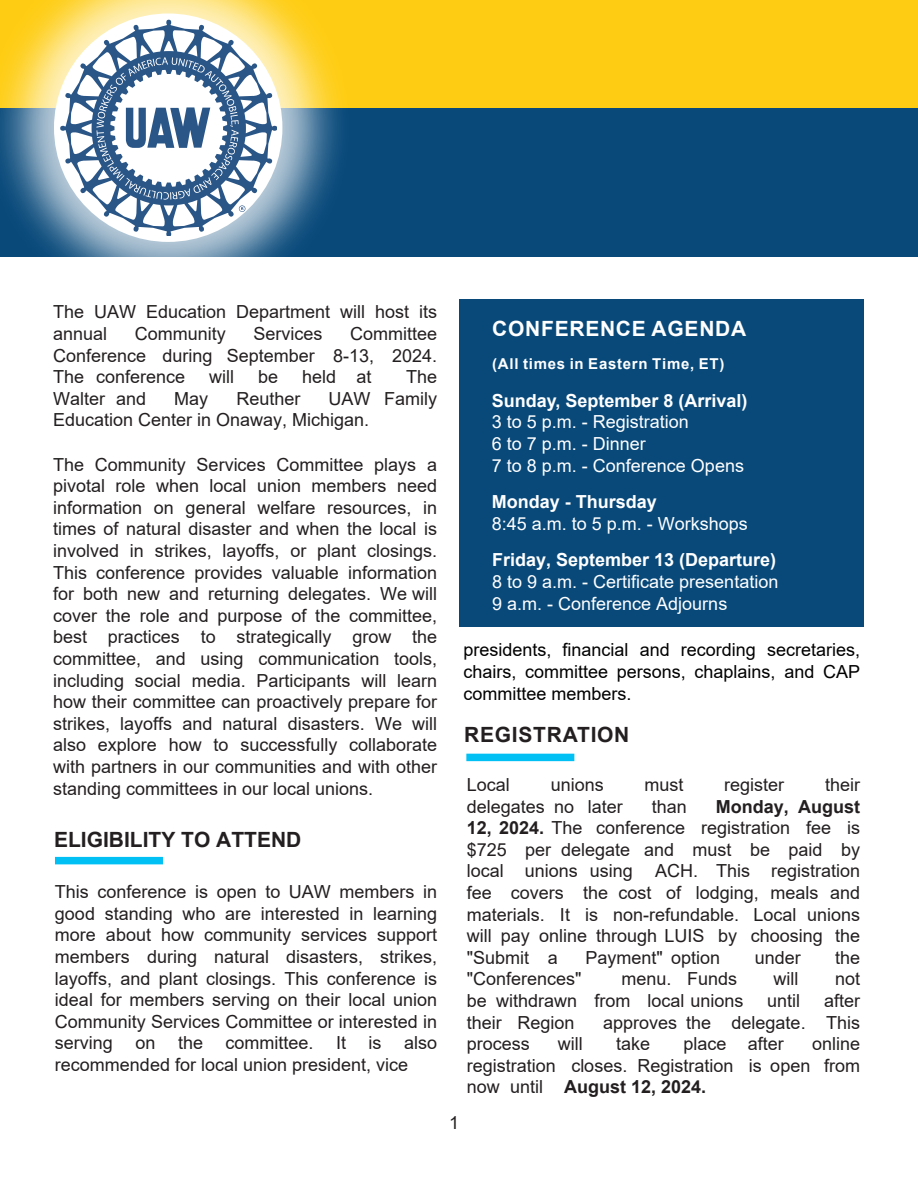
<style>
.page{position:relative;width:918px;height:1188px;background:#fff}
.page>*{position:absolute;margin:0;border:0;box-sizing:border-box;transform-origin:0 0}
.t1{font:700 21px "Arial";color:#231f20}
.t2{font:700 21px "Arial";letter-spacing:.035em;color:#fff}
.t3{font:700 21px "Arial";letter-spacing:.035em;color:#231f20}
.t4{font:18px/21.6px "Arial";color:#231f20;text-align:justify}
.t5{font:18px/21.6px "Arial";color:#fff}
.t6{font:18px/21.6px "Arial";color:#000;text-align:justify}
.t7{font:700 15px "Arial";letter-spacing:.05em;color:#fff}
.s1{font-style:inherit}
.s2{font-weight:700}
</style>
<div class="page">
<div style="left:459px;top:299px;width:405px;height:328px;background:#08497a"></div>
<div style="left:0;top:0;width:918px;height:108px;background:#fecd13"></div>
<div style="left:0;top:108px;width:918px;height:148px;background:#08497a"></div>
<div style="left:0;top:0;width:353px;height:312px;background:#fff;opacity:.75"></div>
<div style="left:54px;top:14px;width:228px;height:228px;background:#fff;border-radius:50%"></div>
<div style="left:55px;top:857px;width:108px;height:7px;background:#00c0f4"></div>
<hr style="left:915px;top:0;width:3px;height:312px;background:#fff;opacity:.75">
<svg style="left:60px;top:20px;width:216px;height:216px"></svg>
<svg style="left:198px;top:66px;width:13px;height:9px"></svg>
<svg style="left:222px;top:161px;width:7px;height:7px"></svg>
<svg style="left:126px;top:107px;width:84px;height:41px"></svg>
<svg style="left:239px;top:205px;width:6px;height:7px"></svg>
<div style="left:466px;top:754px;width:108px;height:7px;background:#00c0f4"></div>
<p class="t4" style="left:53px;top:301px;width:386px">The UAW Education Department will host its annual</p>
<p class="t4" style="left:53px;top:323px;width:386px;text-indent:297px">Committee Conference during <span class="s1">September 8-13</span>, 2024.<br>The conference</p>
<p class="t4" style="left:135px;top:323px;width:93px">Community</p>
<p class="t4" style="left:254px;top:323px;width:71px">Services</p>
<p class="t4" style="left:209px;top:366px;width:26px">will</p>
<p class="t4" style="left:258px;top:366px;width:22px">be</p>
<p class="t4" style="left:302px;top:366px;width:71px">held at</p>
<p class="t4" style="left:406px;top:366px;width:33px">The</p>
<p class="t4" style="left:53px;top:388px;width:386px;text-indent:275px">UAW Family<br>Education Center in Onaway, Michigan.</p>
<p class="t4" style="left:53px;top:453px;width:386px">The Community Services Committee plays a pivotal role when local union members need information on general welfare resources, in times of natural disaster and when the local is involved in strikes, layoffs, or plant closings.<br>This conference provides valuable information for both new and returning delegates. We will cover the role and purpose of the committee, best practices to strategically grow the committee, and using communication tools, including social media. Participants will learn how their committee can proactively prepare for strikes, layoffs and natural disasters. We will also explore how to successfully collaborate with partners in our communities and with other standing committees in our local unions.</p>
<p class="t1" style="left:54px;top:825px;width:249px">ELIGIBILITY TO ATTEND</p>
<p class="t4" style="left:55px;top:881px;width:384px">This conference is open to UAW members in good standing who are interested in learning more about how community services support members during natural disasters, strikes, layoffs, and plant closings. This conference is ideal for members serving on their local union Community Services Committee or interested in serving</p>
<p class="t4" style="left:53px;top:388px;width:95px">Walter and</p>
<p class="t4" style="left:174px;top:388px;width:36px">May</p>
<p class="t4" style="left:236px;top:388px;width:66px">Reuther</p>
<p class="t4" style="left:55px;top:1032px;width:384px;text-indent:349px">also recommended for local union president, vice</p>
<p class="t4" style="left:136px;top:1032px;width:22px">on</p>
<p class="t4" style="left:178px;top:1032px;width:27px">the</p>
<p class="t4" style="left:226px;top:1032px;width:90px">committee.</p>
<p class="t4" style="left:336px;top:1032px;width:12px">It</p>
<p class="t4" style="left:369px;top:1032px;width:14px">is</p>
<p class="t2" style="left:492px;top:314px;width:256px">CONFERENCE AGENDA</p>
<p class="t7" style="left:492px;top:353px;width:234px">(All times in Eastern Time, ET)</p>
<p class="t5" style="left:492px;top:390px;width:257px"><span class="s2">Sunday,</span> <span class="s2">September 8</span> <span class="s2">(Arrival)<br></span>3 to 5 p.m. - Registration<br>6 to 7 p.m. - Dinner<br>7 to 8 p.m. - Conference Opens</p>
<p class="t5" style="left:492px;top:491px;width:258px"><span class="s2">Monday - Thursday<br></span>8:45 a.m. to 5 p.m. - Workshops</p>
<p class="t5" style="left:492px;top:549px;width:288px;text-align:justify"><span class="s2">Friday,</span> <span class="s2">September 13</span> <span class="s2">(Departure)<br></span>8 to 9 a.m. - Certificate presentation 9 a.m. - Conference Adjourns</p>
<p class="t4" style="left:449px;top:1111px;width:12px">1</p>
<p class="t6" style="left:463px;top:639px;width:398px">presidents, financial and recording secretaries, chairs, committee persons, chaplains, and CAP committee members.</p>
<p class="t3" style="left:464px;top:720px;width:167px">REGISTRATION</p>
<p class="t4" style="left:467px;top:774px;width:45px">Local</p>
<p class="t4" style="left:551px;top:774px;width:55px">unions</p>
<p class="t4" style="left:644px;top:774px;width:41px">must</p>
<p class="t4" style="left:724px;top:774px;width:62px">register</p>
<p class="t4" style="left:825px;top:774px;width:37px">their</p>
<p class="t4" style="left:467px;top:795px;width:157px">delegates no later</p>
<p class="t4" style="left:652px;top:795px;width:37px">than</p>
<p class="t4" style="left:467px;top:795px;width:395px;text-indent:249px"><span class="s2">Monday, August 12, 2024</span><span class="s2">.</span> The conference registration fee is $725 per delegate and must be paid by local unions using ACH. This registration fee covers the cost of lodging, meals and materials. It is non-refundable. Local unions will pay online through LUIS by choosing the "Submit a</p>
<p class="t4" style="left:586px;top:947px;width:136px">Payment" option</p>
<p class="t4" style="left:755px;top:947px;width:48px">under</p>
<p class="t4" style="left:835px;top:947px;width:27px">the</p>
<p class="t4" style="left:467px;top:968px;width:116px">"Conferences"</p>
<p class="t4" style="left:622px;top:968px;width:117px">menu. Funds</p>
<p class="t4" style="left:774px;top:968px;width:26px">will</p>
<p class="t4" style="left:835px;top:968px;width:27px">not</p>
<p class="t4" style="left:467px;top:990px;width:278px">be withdrawn from local unions</p>
<p class="t4" style="left:767px;top:990px;width:35px">until</p>
<p class="t4" style="left:824px;top:990px;width:38px">after</p>
<p class="t4" style="left:467px;top:1011px;width:109px">their Region</p>
<p class="t4" style="left:603px;top:1011px;width:258px">approves the delegate. This</p>
<p class="t4" style="left:467px;top:1033px;width:65px">process</p>
<p class="t4" style="left:558px;top:1033px;width:26px">will</p>
<p class="t4" style="left:616px;top:1033px;width:36px">take</p>
<p class="t4" style="left:683px;top:1033px;width:102px">place after</p>
<p class="t4" style="left:467px;top:1033px;width:395px;text-indent:345px">online registration closes. Registration is open from now until <span class="s2">August 12, 2024.</span></p>
</div>
